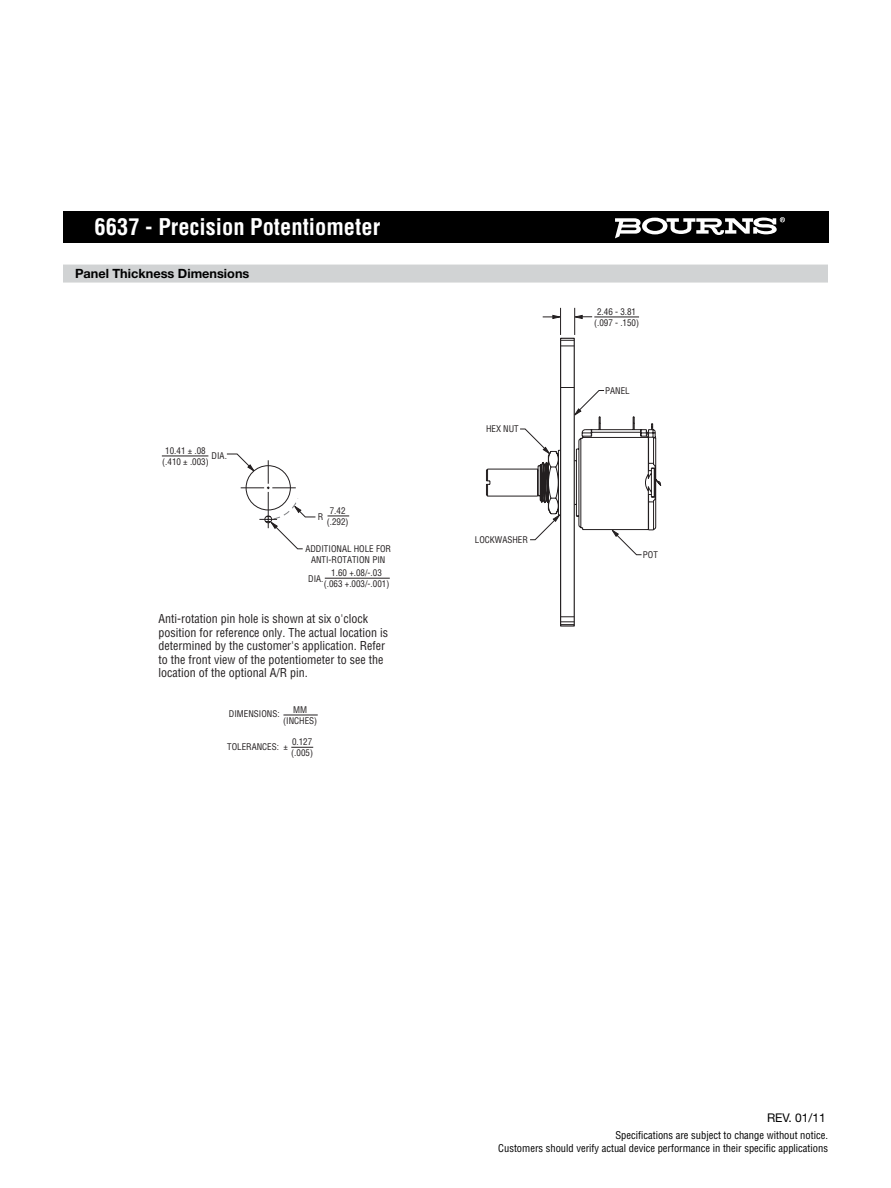
<style>
.page{position:relative;width:891px;height:1188px;background:#fff}
.page>*{position:absolute;margin:0;border:0;box-sizing:border-box;transform-origin:0 0}
.t1{font:700 condensed 22.5px "Helvetica";color:#fff}
.t2{font:700 12.75px "Helvetica Neue";color:#000}
.t3{font:condensed 12px/13.5px "Helvetica";color:#231f20}
.t4{font:12px "Helvetica Neue";color:#000}
.t5{font:condensed 10.5px/12.8px "Helvetica";color:#000;text-align:right}
.t6{font:condensed 9px/11.2px "Helvetica";color:#231f20;text-align:center}
</style>
<div class="page">
<div style="left:63px;top:212px;width:766px;height:31px;background:#000"></div>
<svg style="left:615px;top:217px;width:170px;height:21px"></svg>
<div style="left:63px;top:265px;width:765px;height:18px;background:#d1d3d4"></div>
<svg style="left:486px;top:340px;width:176px;height:285px"></svg>
<div style="left:560px;top:338px;width:15px;height:289px;border:1px solid #231f20"></div>
<svg style="left:573px;top:390px;width:32px;height:26px"></svg>
<svg style="left:611px;top:529px;width:31px;height:26px"></svg>
<svg style="left:519px;top:428px;width:32px;height:27px"></svg>
<svg style="left:529px;top:514px;width:32px;height:26px"></svg>
<hr style="left:594px;top:317px;width:45px;height:1px;background:#231f20">
<svg style="left:574px;top:308px;width:18px;height:27px"></svg>
<svg style="left:543px;top:308px;width:19px;height:27px"></svg>
<hr style="left:325px;top:578px;width:65px;height:1px;background:#231f20">
<hr style="left:162px;top:456px;width:46px;height:1px;background:#231f20">
<hr style="left:283px;top:715px;width:35px;height:1px;background:#231f20">
<svg style="left:187px;top:453px;width:163px;height:97px"></svg>
<svg style="left:291px;top:747px;width:22px;height:1px"></svg>
<h1 class="t1" style="left:95px;top:218px;width:287px">6637 - Precision Potentiometer</h1>
<p class="t2" style="left:75px;top:269px;width:176px">Panel Thickness Dimensions</p>
<p class="t6" style="left:162px;top:446px;width:48px">10.41 ± .08 (.410 ± .003)</p>
<p class="t6" style="left:212px;top:451px;width:17px">DIA.</p>
<p class="t6" style="left:327px;top:506px;width:23px">7.42 (.292)</p>
<p class="t6" style="left:318px;top:512px;width:7px">R</p>
<p class="t6" style="left:305px;top:544px;width:87px">ADDITIONAL HOLE FOR<br>ANTI-ROTATION PIN</p>
<p class="t6" style="left:324px;top:568px;width:67px">1.60 +.08/-.03 (.063 +.003/-.001)</p>
<p class="t6" style="left:308px;top:574px;width:17px">DIA.</p>
<p class="t3" style="left:158px;top:613px;width:231px">Anti-rotation pin hole is shown at six o'clock position for reference only. The actual location is determined by the customer's application. Refer to the front view of the potentiometer to see the location of the optional A/R pin.</p>
<p class="t6" style="left:283px;top:705px;width:36px">MM (INCHES)</p>
<p class="t6" style="left:229px;top:709px;width:52px">DIMENSIONS:</p>
<p class="t6" style="left:291px;top:737px;width:23px;text-align:left">0.127 (.005)</p>
<p class="t6" style="left:227px;top:742px;width:62px">TOLERANCES: ±</p>
<p class="t6" style="left:486px;top:423px;width:34px">HEX NUT</p>
<p class="t6" style="left:475px;top:535px;width:55px">LOCKWASHER</p>
<p class="t6" style="left:594px;top:307px;width:47px">2.46 - 3.81 (.097 - .150)</p>
<p class="t6" style="left:605px;top:385px;width:26px">PANEL</p>
<p class="t6" style="left:643px;top:550px;width:17px">POT</p>
<p class="t4" style="left:767px;top:1114px;width:60px">REV. 01/11</p>
<p class="t5" style="left:498px;top:1130px;width:331px">Specifications are subject to change without notice.<br>Customers should verify actual device performance in their specific applications</p>
</div>
